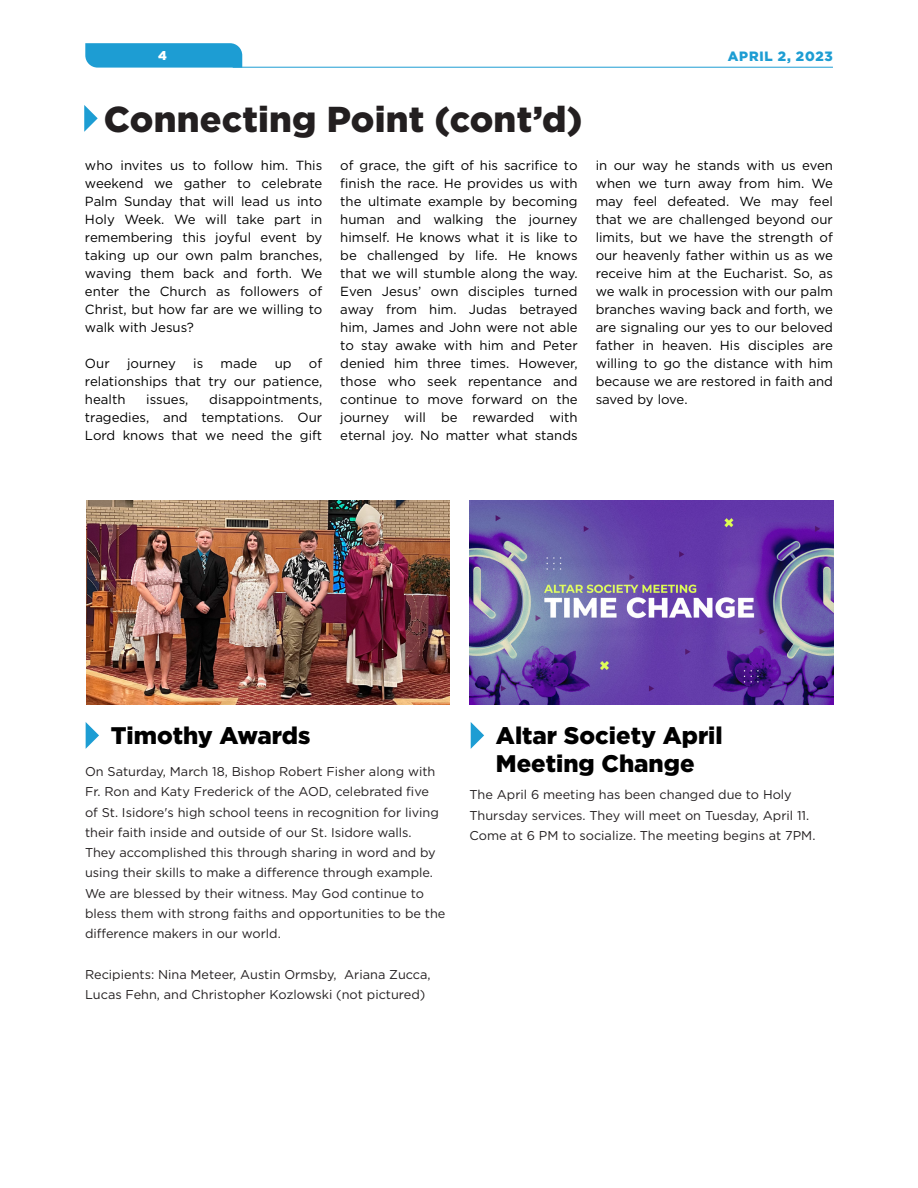
<style>
.page{position:relative;width:918px;height:1188px;background:#fff}
.page>*{position:absolute;margin:0;border:0;box-sizing:border-box;transform-origin:0 0}
.t1{font:900 36px "Gotham";letter-spacing:.005em;color:#231f20}
.t2{font:900 24px/28.8px "Gotham";color:#000}
.t3{font:900 13.5px "Gotham";color:#1d9dd3}
.t4{font:13.2px/18px "Gotham";color:#000;text-align:justify}
.t5{font:12.75px/20.2px "Gotham";color:#231f20}
.t6{font:900 12.75px "Gotham";color:#fff}
</style>
<div class="page">
<hr style="left:233px;top:67px;width:600px;height:1px;background:#1d9dd3">
<svg style="left:85px;top:43px;width:157px;height:25px;background:#26a1d4"></svg>
<svg style="left:471px;top:722px;width:13px;height:27px"></svg>
<svg style="left:86px;top:722px;width:13px;height:27px"></svg>
<svg style="left:84px;top:105px;width:14px;height:27px"></svg>
<img style="left:470px;top:501px;width:363px;height:204px">
<img style="left:86px;top:501px;width:363px;height:204px">
<p class="t6" style="left:158px;top:46px;width:10px">4</p>
<p class="t3" style="left:728px;top:47px;width:107px">APRIL 2, 2023</p>
<h3 class="t1" style="left:104px;top:94px;width:480px">Connecting Point (cont’d)</h3>
<p class="t4" style="left:85px;top:156px;width:239px">who invites us to follow him. This weekend we gather to celebrate Palm Sunday that will lead us into Holy Week. We will take part in remembering this joyful event by taking up our own palm branches, waving them back and forth. We enter the Church as followers of Christ, but how far are we willing to walk with Jesus?</p>
<p class="t4" style="left:85px;top:354px;width:26px">Our</p>
<p class="t4" style="left:127px;top:354px;width:50px">journey</p>
<p class="t4" style="left:193px;top:354px;width:12px">is</p>
<p class="t4" style="left:221px;top:354px;width:38px">made</p>
<p class="t4" style="left:275px;top:354px;width:18px">up</p>
<p class="t4" style="left:340px;top:156px;width:239px">of grace, the gift of his sacrifice to finish the race. He provides us with the ultimate example by becoming human and walking the journey himself. He knows what it is like to be challenged by life. He knows that we will stumble along the way.<br>Even Jesus’ own disciples turned away from him. Judas betrayed him, James and John were not able to stay awake with him and Peter denied him three times. However, those who seek repentance and continue to move forward on the journey will be rewarded with eternal joy. No matter what stands</p>
<p class="t4" style="left:596px;top:156px;width:239px">in our way he stands with us even when we turn away from him. We may feel defeated. We may feel that we are challenged beyond our limits, but we have the strength of our heavenly father within us as we receive him at the Eucharist. So, as we walk in procession with our palm branches waving back and forth, we are signaling our yes to our beloved father in heaven. His disciples are willing to go the distance with him because we are restored in faith and saved by love.</p>
<p class="t4" style="left:85px;top:354px;width:239px;text-indent:224px">of relationships that try our patience, health</p>
<p class="t4" style="left:85px;top:390px;width:239px;text-indent:124px">disappointments, tragedies, and temptations. Our Lord knows that we need the gift</p>
<p class="t4" style="left:146px;top:390px;width:44px">issues,</p>
<p class="t2" style="left:111px;top:720px;width:201px">Timothy Awards</p>
<p class="t5" style="left:85px;top:761px;width:362px">On Saturday, March 18, Bishop Robert Fisher along with Fr. Ron and Katy Frederick of the AOD, celebrated five<br>of St. Isidore's high school teens in recognition for living their faith inside and outside of our St. Isidore walls.<br>They accomplished this through sharing in word and by using their skills to make a difference through example.<br>We are blessed by their witness. May God continue to bless them with strong faiths and opportunities to be the difference makers in our world.</p>
<p class="t5" style="left:85px;top:964px;width:347px">Recipients: Nina Meteer, Austin Ormsby, Ariana Zucca,<br>Lucas Fehn, and Christopher Kozlowski (not pictured)</p>
<p class="t2" style="left:496px;top:720px;width:228px">Altar Society April<br>Meeting Change</p>
<p class="t5" style="left:470px;top:784px;width:347px">The April 6 meeting has been changed due to Holy<br>Thursday services. They will meet on Tuesday, April 11.<br>Come at 6 PM to socialize. The meeting begins at 7PM.</p>
</div>
